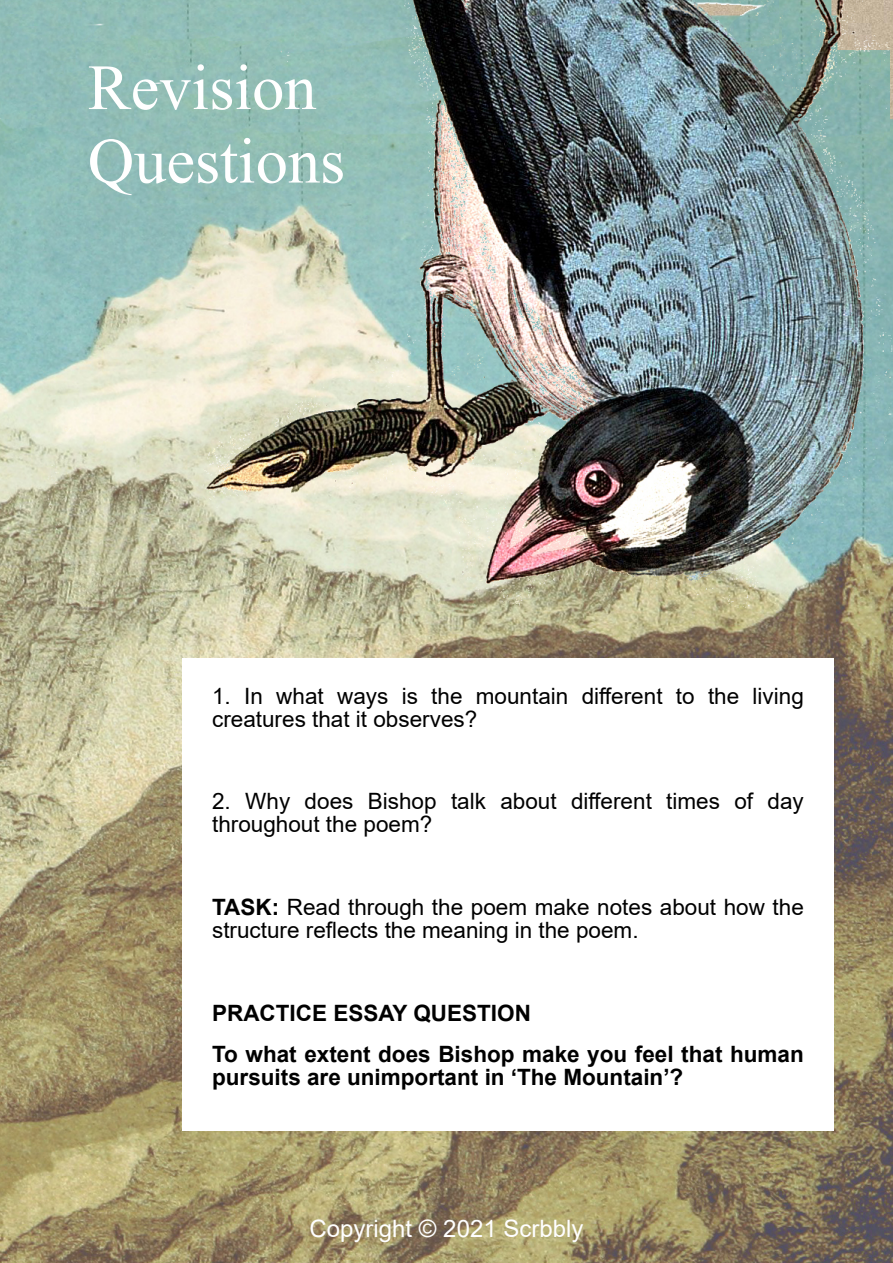
<style>
.page{position:relative;width:893px;height:1263px;background:#fff}
.page>*{position:absolute;margin:0;border:0;box-sizing:border-box;transform-origin:0 0}
.t1{font:96px/73.5px "Microsoft Himalaya";color:#fff}
.t2{font:24px "Arial";color:#fff}
.t3{font:22.5px/23.2px "Arial";color:#000}
.t4{font:700 22.5px/41.2px "Arial";color:#000}
.s1{font-weight:700}
</style>
<div class="page">
<img style="left:0;top:0;width:893px;height:1263px">
<div style="left:182px;top:658px;width:652px;height:472px;background:#fff"></div>
<h1 class="t1" style="left:88px;top:39px;width:259px">Revision<br>Questions</h1>
<p class="t3" style="left:212px;top:686px;width:593px">1. In what ways is the mountain different to the living creatures that it observes?</p>
<p class="t3" style="left:212px;top:792px;width:593px">2. Why does Bishop talk about different times of day throughout the poem?</p>
<p class="t3" style="left:212px;top:897px;width:593px"><span class="s1">TASK:</span> Read through the poem make notes about how the structure reflects the meaning in the poem.</p>
<p class="t4" style="left:212px;top:994px;width:593px">PRACTICE ESSAY QUESTION<br>To what extent does Bishop make you feel that human</p>
<p class="t4" style="left:212px;top:1059px;width:473px">pursuits are unimportant in ‘The Mountain’?</p>
<p class="t2" style="left:310px;top:1220px;width:275px">Copyright © 2021 Scrbbly</p>
</div>
